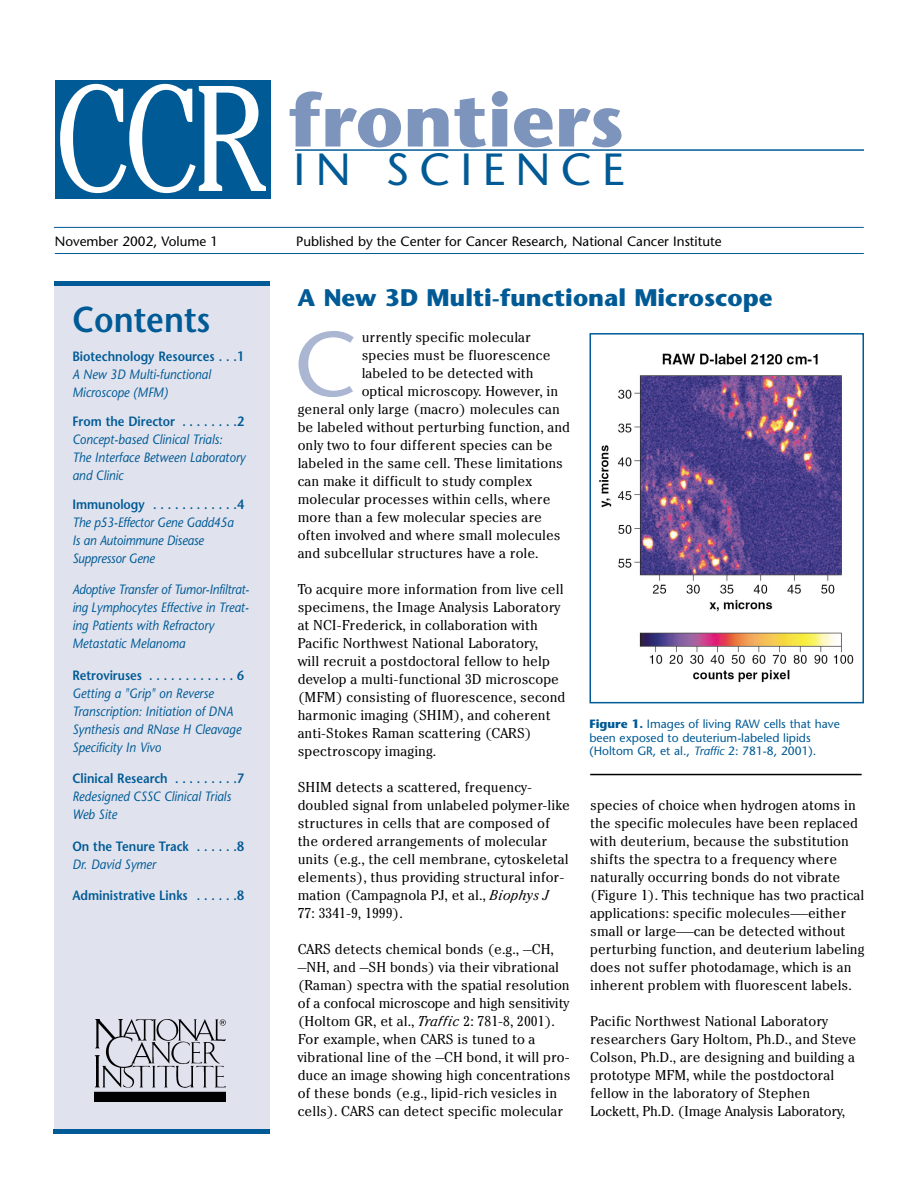
<style>
.page{position:relative;width:918px;height:1188px;background:#fff}
.page>*{position:absolute;margin:0;border:0;box-sizing:border-box;transform-origin:0 0}
.t1{font:91.35px "Stone Sans";color:#aab6d2}
.t2{font:700 75px "Stone Sans";color:#7d94bc}
.t3{font:45px "Stone Sans";letter-spacing:.23em;color:#005a95}
.t4{font:600 36px "Stone Sans";color:#005a95;scale:.9 1}
.t5{font:700 24px "Stone Sans";color:#005a95}
.t6{font:300 condensed 14.25px/18px "Cheltenham";color:#000;scale:1.24 1}
.t7{font:italic 13.5px/18px "Stone Sans";color:#005a95;scale:.9 1}
.t8{font:600 13.5px "Stone Sans";color:#005a95;scale:.9 1}
.t9{font:13.5px "Stone Sans";color:#000}
.t10{font:12px/13.5px "Stone Sans";color:#005a95}
.s1{font-family:"Cheltenham";font-weight:300;font-stretch:condensed;font-size:150px;color:#fff}
.s2{font-style:italic}
.s3{font-weight:700}
</style>
<div class="page">
<div style="left:54px;top:282px;width:216px;height:852px;background:#e0e3ee"></div>
<div style="left:55px;top:80px;width:216px;height:119px;background:#005a95"></div>
<hr style="left:295px;top:149px;width:569px;height:2px;background:#005a95">
<div style="left:54px;top:1129px;width:216px;height:5px;background:#005a95"></div>
<hr style="left:54px;top:227px;width:810px;height:1px;background:#005a95">
<hr style="left:55px;top:253px;width:809px;height:1px;background:#005a95">
<img style="left:94px;top:1020px;width:131px;height:82px">
<div style="left:55px;top:281px;width:215px;height:5px;background:#005a95"></div>
<img style="left:599px;top:353px;width:255px;height:330px">
<div style="left:590px;top:333px;width:274px;height:370px;border:2px solid #005a95"></div>
<hr style="left:590px;top:774px;width:272px;height:1px;background:#000">
<h2 class="t2" style="left:55px;top:91px;width:571px"><span class="s1">CCR</span> frontiers</h2>
<h3 class="t3" style="left:293px;top:152px;width:332px">IN SCIENCE</h3>
<p class="t9" style="left:55px;top:236px;width:165px">November 2002, Volume 1</p>
<p class="t9" style="left:296px;top:236px;width:427px">Published by the Center for Cancer Research, National Cancer Institute</p>
<h3 class="t4" style="left:72px;top:306px;width:155px">Contents</h3>
<p class="t8" style="left:72px;top:351px;width:192px">Biotechnology Resources . . .1</p>
<p class="t7" style="left:72px;top:367px;width:155px">A New 3D Multi-functional<br>Microscope (MFM)</p>
<p class="t8" style="left:72px;top:416px;width:192px">From the Director . . . . . . . .2</p>
<p class="t7" style="left:72px;top:432px;width:194px">Concept-based Clinical Trials:<br>The Interface Between Laboratory and Clinic</p>
<p class="t8" style="left:72px;top:499px;width:192px">Immunology . . . . . . . . . . . .4</p>
<p class="t7" style="left:72px;top:515px;width:181px">The p53-Effector Gene Gadd45a<br>Is an Autoimmune Disease<br>Suppressor Gene</p>
<p class="t7" style="left:72px;top:582px;width:198px">Adoptive Transfer of Tumor-Infiltrat&shy;ing Lymphocytes Effective in Treat&shy;ing Patients with Refractory<br>Metastatic Melanoma</p>
<p class="t8" style="left:72px;top:670px;width:192px">Retroviruses . . . . . . . . . . . . 6</p>
<p class="t7" style="left:72px;top:686px;width:189px">Getting a "Grip" on Reverse<br>Transcription: Initiation of DNA<br>Synthesis and RNase H Cleavage<br>Specificity In Vivo</p>
<p class="t8" style="left:72px;top:773px;width:192px">Clinical Research . . . . . . . . .7</p>
<p class="t7" style="left:72px;top:789px;width:178px">Redesigned CSSC Clinical Trials<br>Web Site</p>
<p class="t8" style="left:72px;top:841px;width:192px">On the Tenure Track . . . . . .8</p>
<p class="t7" style="left:72px;top:857px;width:94px">Dr. David Symer</p>
<p class="t8" style="left:72px;top:890px;width:192px">Administrative Links . . . . . .8</p>
<h3 class="t5" style="left:298px;top:288px;width:476px">A New 3D Multi-functional Microscope</h3>
<h1 class="t1" style="left:294px;top:329px;width:64px">C</h1>
<p class="t6" style="left:362px;top:329px;width:138px">urrently specific molecular</p>
<p class="t6" style="left:362px;top:347px;width:154px">species must be fluorescence</p>
<p class="t6" style="left:362px;top:365px;width:140px">labeled to be detected with</p>
<p class="t6" style="left:362px;top:383px;width:160px">optical microscopy. However, in</p>
<p class="t6" style="left:298px;top:401px;width:213px">general only large (macro) molecules can</p>
<p class="t6" style="left:298px;top:419px;width:221px">be labeled without perturbing function, and</p>
<p class="t6" style="left:298px;top:437px;width:207px">only two to four different species can be</p>
<p class="t6" style="left:298px;top:455px;width:216px">labeled in the same cell. These limitations</p>
<p class="t6" style="left:298px;top:473px;width:191px">can make it difficult to study complex</p>
<p class="t6" style="left:298px;top:491px;width:206px">molecular processes within cells, where</p>
<p class="t6" style="left:298px;top:509px;width:199px">more than a few molecular species are</p>
<p class="t6" style="left:298px;top:527px;width:214px">often involved and where small molecules</p>
<p class="t6" style="left:298px;top:545px;width:196px">and subcellular structures have a role.</p>
<p class="t6" style="left:298px;top:581px;width:217px">To acquire more information from live cell specimens, the Image Analysis Laboratory at NCI-Frederick, in collaboration with Pacific Northwest National Laboratory,<br>will recruit a postdoctoral fellow to help develop a multi-functional 3D microscope (MFM) consisting of fluorescence, second harmonic imaging (SHIM), and coherent anti-Stokes Raman scattering (CARS) spectroscopy imaging.</p>
<p class="t6" style="left:298px;top:779px;width:221px">SHIM detects a scattered, frequency&shy;doubled signal from unlabeled polymer-like structures in cells that are composed of the ordered arrangements of molecular units (e.g., the cell membrane, cytoskeletal elements), thus providing structural infor&shy;mation (Campagnola PJ, et al., <span class="s2">Biophys J </span>77: 3341-9, 1999).</p>
<p class="t6" style="left:298px;top:941px;width:222px">CARS detects chemical bonds (e.g., –CH, –NH, and –SH bonds) via their vibrational (Raman) spectra with the spatial resolution of a confocal microscope and high sensitivity (Holtom GR, et al., <span class="s2">Traffic</span> 2: 781-8, 2001).<br>For example, when CARS is tuned to a vibrational line of the –CH bond, it will pro&shy;duce an image showing high concentrations of these bonds (e.g., lipid-rich vesicles in cells). CARS can detect specific molecular</p>
<p class="t10" style="left:589px;top:718px;width:252px"><span class="s3">Figure 1.</span> Images of living RAW cells that have been exposed to deuterium-labeled lipids (Holtom GR, et al., <span class="s2">Traffic</span> 2: 781-8, 2001).</p>
<p class="t6" style="left:590px;top:797px;width:223px">species of choice when hydrogen atoms in the specific molecules have been replaced with deuterium, because the substitution shifts the spectra to a frequency where naturally occurring bonds do not vibrate (Figure 1). This technique has two practical applications: specific molecules—either small or large—can be detected without perturbing function, and deuterium labeling does not suffer photodamage, which is an inherent problem with fluorescent labels.</p>
<p class="t6" style="left:590px;top:1013px;width:216px">Pacific Northwest National Laboratory researchers Gary Holtom, Ph.D., and Steve Colson, Ph.D., are designing and building a prototype MFM, while the postdoctoral fellow in the laboratory of Stephen Lockett, Ph.D. (Image Analysis Laboratory,</p>
</div>
